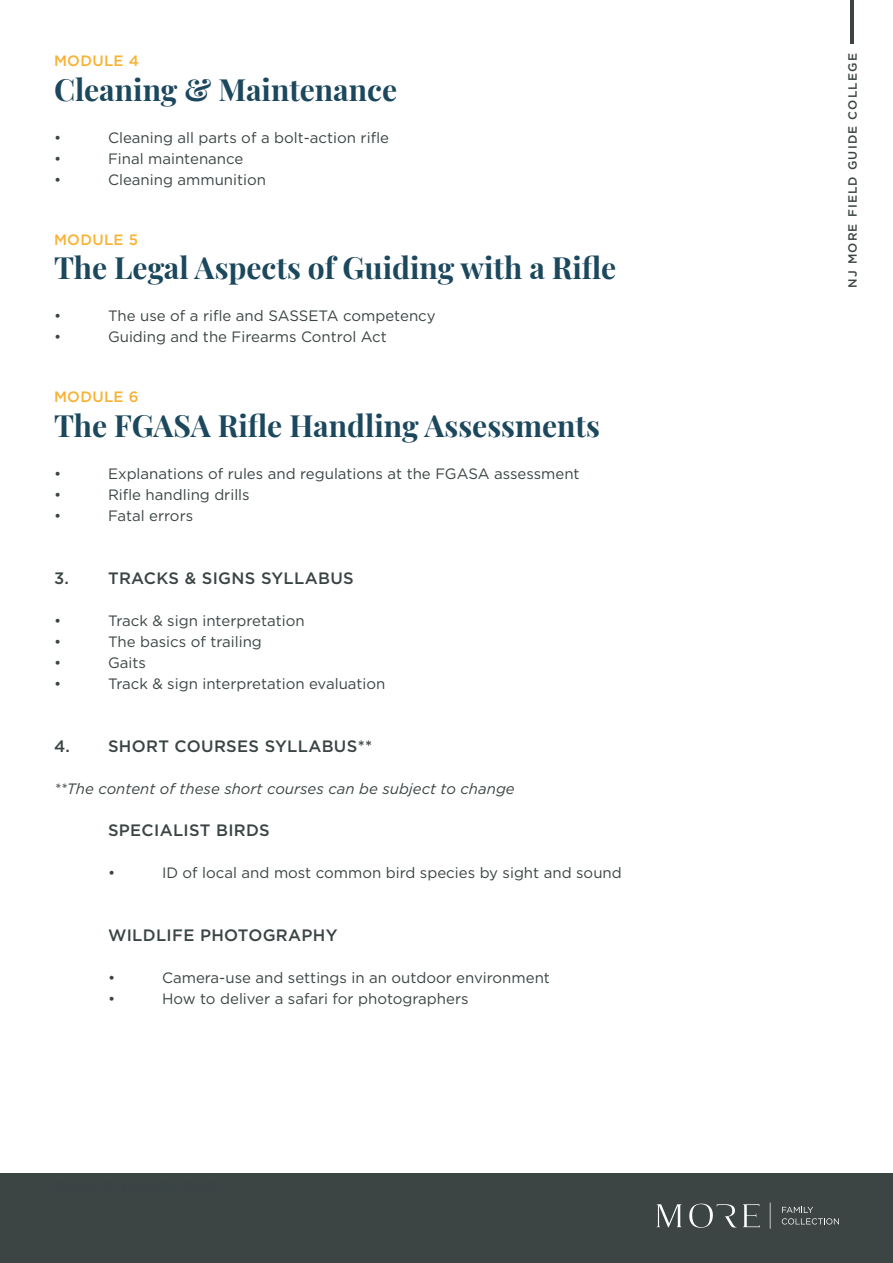
<style>
.page{position:relative;width:893px;height:1263px;background:#fff}
.page>*{position:absolute;margin:0;border:0;box-sizing:border-box;transform-origin:0 0}
.t1{font:30px "Playfair Display";color:#1c485e}
.t2{font:500 16.5px "Gotham";letter-spacing:.02em;color:#3b4444}
.t3{font:15px "Gotham";color:#3b4444}
.t4{font:italic 15px "Gotham";color:#3b4444}
.t5{font:500 15px "Gotham";letter-spacing:.02em;color:#f8b334}
.t6{font:500 12px "Gotham";letter-spacing:.1em;color:#3c4544}
</style>
<div class="page">
<div style="left:0;top:1173px;width:893px;height:90px;background:#3c4544"></div>
<svg style="left:770px;top:1202px;width:1px;height:27px"></svg>
<svg style="left:657px;top:1203px;width:103px;height:25px"></svg>
<svg style="left:782px;top:1207px;width:57px;height:17px"></svg>
<hr style="left:851px;top:0;width:3px;height:44px;background:#3c4544">
<p class="t5" style="left:54px;top:51px;width:87px">MODULE 4</p>
<h1 class="t1" style="left:54px;top:66px;width:345px">Cleaning &amp; Maintenance</h1>
<p class="t3" style="left:54px;top:128px;width:9px">•</p>
<p class="t3" style="left:108px;top:128px;width:282px">Cleaning all parts of a bolt-action rifle</p>
<p class="t3" style="left:54px;top:149px;width:9px">•</p>
<p class="t3" style="left:108px;top:149px;width:137px">Final maintenance</p>
<p class="t3" style="left:54px;top:170px;width:9px">•</p>
<p class="t3" style="left:108px;top:170px;width:160px">Cleaning ammunition</p>
<p class="t5" style="left:54px;top:229px;width:86px">MODULE 5</p>
<h1 class="t1" style="left:54px;top:244px;width:564px">The Legal Aspects of Guiding with a Rifle</h1>
<p class="t3" style="left:54px;top:306px;width:9px">•</p>
<p class="t3" style="left:108px;top:306px;width:329px">The use of a rifle and SASSETA competency</p>
<p class="t3" style="left:54px;top:327px;width:9px">•</p>
<p class="t3" style="left:108px;top:327px;width:280px">Guiding and the Firearms Control Act</p>
<p class="t5" style="left:54px;top:387px;width:86px">MODULE 6</p>
<h1 class="t1" style="left:54px;top:402px;width:547px">The FGASA Rifle Handling Assessments</h1>
<p class="t3" style="left:54px;top:464px;width:9px">•</p>
<p class="t3" style="left:108px;top:464px;width:473px">Explanations of rules and regulations at the FGASA assessment</p>
<p class="t3" style="left:54px;top:485px;width:9px">•</p>
<p class="t3" style="left:108px;top:485px;width:143px">Rifle handling drills</p>
<p class="t3" style="left:54px;top:506px;width:9px">•</p>
<p class="t3" style="left:108px;top:506px;width:87px">Fatal errors</p>
<p class="t2" style="left:54px;top:567px;width:301px">3. TRACKS &amp; SIGNS SYLLABUS</p>
<p class="t3" style="left:54px;top:611px;width:9px">•</p>
<p class="t3" style="left:108px;top:611px;width:198px">Track &amp; sign interpretation</p>
<p class="t3" style="left:54px;top:632px;width:9px">•</p>
<p class="t3" style="left:108px;top:632px;width:155px">The basics of trailing</p>
<p class="t3" style="left:54px;top:653px;width:9px">•</p>
<p class="t3" style="left:108px;top:653px;width:40px">Gaits</p>
<p class="t3" style="left:54px;top:674px;width:9px">•</p>
<p class="t3" style="left:108px;top:674px;width:279px">Track &amp; sign interpretation evaluation</p>
<p class="t2" style="left:54px;top:735px;width:320px">4. SHORT COURSES SYLLABUS**</p>
<p class="t4" style="left:54px;top:779px;width:462px">**The content of these short courses can be subject to change</p>
<p class="t2" style="left:108px;top:819px;width:163px">SPECIALIST BIRDS</p>
<p class="t3" style="left:108px;top:863px;width:9px">•</p>
<p class="t3" style="left:162px;top:863px;width:461px">ID of local and most common bird species by sight and sound</p>
<p class="t2" style="left:108px;top:924px;width:231px">WILDLIFE PHOTOGRAPHY</p>
<p class="t3" style="left:108px;top:968px;width:9px">•</p>
<p class="t3" style="left:162px;top:968px;width:389px">Camera-use and settings in an outdoor environment</p>
<p class="t3" style="left:108px;top:989px;width:9px">•</p>
<p class="t3" style="left:162px;top:989px;width:308px">How to deliver a safari for photographers</p>
<p class="t6" style="left:845px;top:288px;width:236px;rotate:-90deg">NJ MORE FIELD GUIDE COLLEGE</p>
</div>
